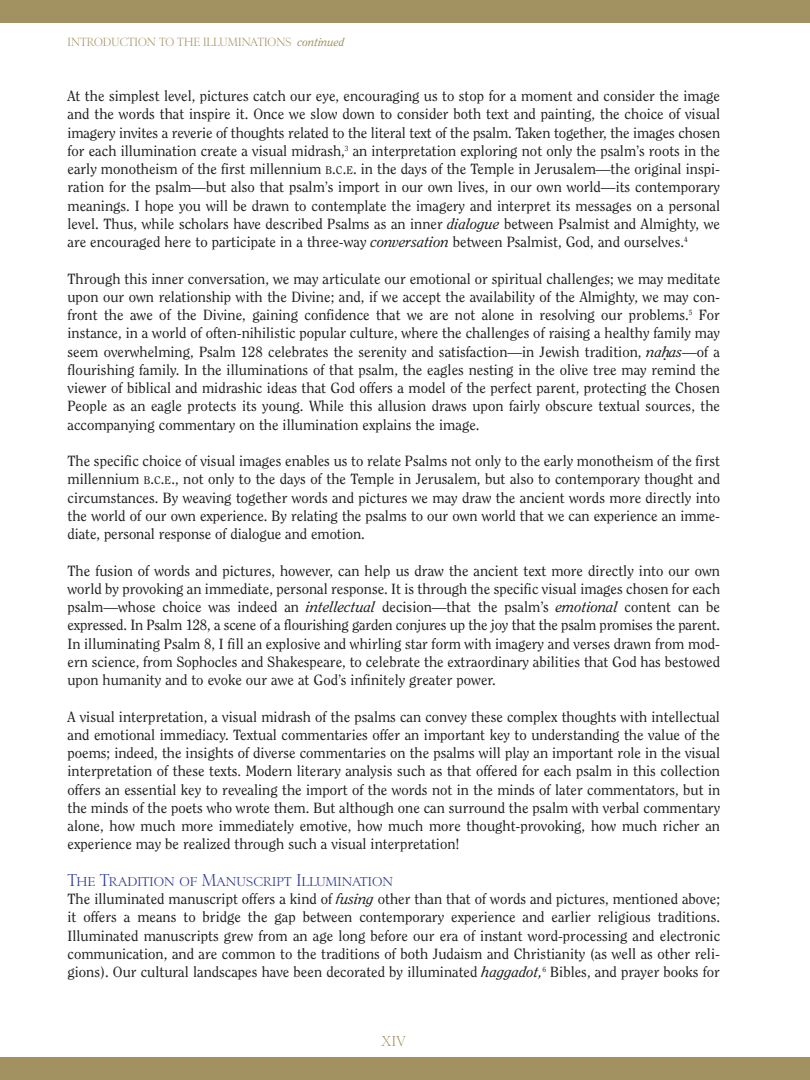
<style>
.page{position:relative;width:810px;height:1080px;background:#fff}
.page>*{position:absolute;margin:0;border:0;box-sizing:border-box;transform-origin:0 0}
.t1{font:16.25px "Equate";color:#293795}
.t2{font:14.75px/18.2px "Clearface";color:#231f20;text-align:justify}
.t3{font:13.75px "Equate";color:#a29161}
.t4{font:11.25px "Equate";color:#a29161}
.s1{font-family:"Clearface";font-style:italic}
.s2{font-size:11px}
.s3{font-style:italic}
.s4{color:#8c0403}
</style>
<div class="page">
<div style="left:0;top:0;width:810px;height:23px;background:#a29161"></div>
<div style="left:0;top:1058px;width:810px;height:22px;background:#a29161"></div>
<p class="t4" style="left:67px;top:35px;width:278px">INTRODUCTION TO THE ILLUMINATIONS <span class="s1">continued</span></p>
<p class="t2" style="left:67px;top:88px;width:654px">At the simplest level, pictures catch our eye, encouraging us to stop for a moment and consider the image and the words that inspire it. Once we slow down to consider both text and painting, the choice of visual imagery invites a reverie of thoughts related to the literal text of the psalm. Taken together, the images chosen for each illumination create a visual midrash,<sup>3</sup> an interpretation exploring not only the psalm’s roots in the early monotheism of the first millennium <span class="s2">B</span>.<span class="s2">C</span>.<span class="s2">E</span>. in the days of the Temple in Jerusalem—the original inspi&shy;ration for the psalm—but also that psalm’s import in our own lives, in our own world—its contemporary meanings. I hope you will be drawn to contemplate the imagery and interpret its messages on a personal level. Thus, while scholars have described Psalms as an inner <span class="s3">dialogue</span> between Psalmist and Almighty, we are encouraged here to participate in a three-way <span class="s3">conversation</span> between Psalmist, God, and ourselves.<sup>4</sup></p>
<p class="t2" style="left:67px;top:270px;width:654px">Through this inner conversation, we may articulate our emotional or spiritual challenges; we may meditate upon our own relationship with the Divine; and, if we accept the availability of the Almighty, we may con&shy;front the awe of the Divine, gaining confidence that we are not alone in resolving our problems.<sup>5</sup> For instance, in a world of often-nihilistic popular culture, where the challenges of raising a healthy family may seem overwhelming, Psalm 128 celebrates the serenity and satisfaction—in Jewish tradition, <span class="s3">nah.as</span>—of a flourishing family. In the illuminations of that psalm, the eagles nesting in the olive tree may remind the viewer of biblical and midrashic ideas that God offers a model of the perfect parent, protecting the Chosen People as an eagle protects its young. While this allusion draws upon fairly obscure textual sources, the accompanying commentary on the illumination explains the image.</p>
<p class="t2" style="left:67px;top:453px;width:654px">The specific choice of visual images enables us to relate Psalms not only to the early monotheism of the first millennium <span class="s2">B</span>.<span class="s2">C</span>.<span class="s2">E</span>., not only to the days of the Temple in Jerusalem, but also to contemporary thought and circumstances. By weaving together words and pictures we may draw the ancient words more directly into the world of our own experience. By relating the psalms to our own world that we can experience an imme&shy;diate, personal response of dialogue and emotion.</p>
<p class="t2" style="left:67px;top:562px;width:654px">The fusion of words and pictures, however, can help us draw the ancient text more directly into our own world by provoking an immediate, personal response. It is through the specific visual images chosen for each psalm—whose choice was indeed an <span class="s3">intellectual</span> decision—that the psalm’s <span class="s3">emotional</span> content can be expressed. In Psalm 128, a scene of a flourishing garden conjures up the joy that the psalm promises the parent.<br>In illuminating Psalm 8, I fill an explosive and whirling star form with imagery and verses drawn from mod&shy;ern science, from Sophocles and Shakespeare, to celebrate the extraordinary abilities that God has bestowed upon humanity and to evoke our awe at God’s infinitely greater power.</p>
<p class="t2" style="left:67px;top:708px;width:654px">A visual interpretation, a visual midrash of the psalms can convey these complex thoughts with intellectual and emotional immediacy. Textual commentaries offer an important key to understanding the value of the poems; indeed, the insights of diverse commentaries on the psalms will play an important role in the visual interpretation of these texts<span class="s4">.</span> Modern literary analysis such as that offered for each psalm in this collection offers an essential key to revealing the import of the words not in the minds of later commentators, but in the minds of the poets who wrote them. But although one can surround the psalm with verbal commentary alone, how much more immediately emotive, how much more thought-provoking, how much richer an experience may be realized through such a visual interpretation!</p>
<p class="t1" style="left:68px;top:871px;width:327px">The Tradition of Manuscript Illumination</p>
<p class="t2" style="left:68px;top:891px;width:654px">The illuminated manuscript offers a kind of <span class="s3">fusing</span> other than that of words and pictures, mentioned above; it offers a means to bridge the gap between contemporary experience and earlier religious traditions.<br>Illuminated manuscripts grew from an age long before our era of instant word-processing and electronic communication, and are common to the traditions of both Judaism and Christianity (as well as other reli&shy;gions). Our cultural landscapes have been decorated by illuminated <span class="s3">haggadot,</span><sup>6</sup> Bibles, and prayer books for</p>
<p class="t3" style="left:381px;top:1034px;width:27px">XIV</p>
</div>
